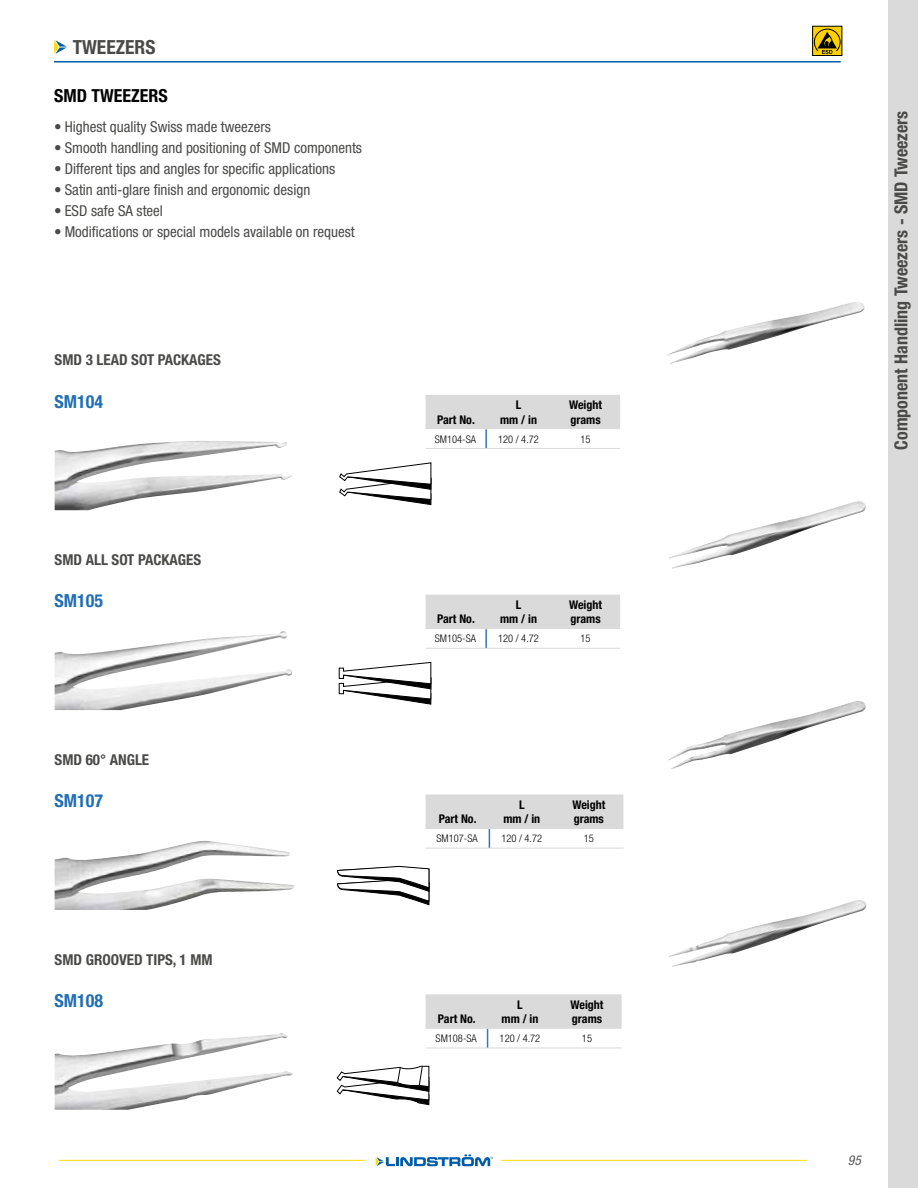
<style>
.page{position:relative;width:918px;height:1188px;background:#fff}
.page>*{position:absolute;margin:0;border:0;box-sizing:border-box;transform-origin:0 0}
.t1{font:700 condensed 19.5px "Helvetica Neue LT Std";color:#4a4a49}
.t2{font:700 condensed 18px "Helvetica Neue LT Std";color:#4a4a49}
.t3{font:700 condensed 18px "Helvetica Neue LT Std";color:#206fb7}
.t4{font:700 condensed 18px "Helvetica Neue LT Std";color:#000}
.t5{font:condensed 15px "Helvetica Neue LT Std";color:#4a4a49}
.t6{font:700 condensed 15px "Helvetica Neue LT Std";color:#4a4a49}
.t7{font:italic condensed 13.5px "Helvetica Neue LT Std";color:#575756}
.t8{font:700 condensed 12px/14.4px "Helvetica Neue LT Std";color:#000;text-align:center}
.t9{font:300 condensed 10.5px "Helvetica Neue LT Std";color:#000}
</style>
<div class="page">
<div style="left:888px;top:0;width:30px;height:1188px;background:#dadada"></div>
<hr style="left:59px;top:1160px;width:306px;height:1px;background:#fd0">
<svg style="left:376px;top:1154px;width:117px;height:12px"></svg>
<hr style="left:501px;top:1160px;width:306px;height:1px;background:#fd0">
<img style="left:55px;top:441px;width:237px;height:69px">
<img style="left:667px;top:302px;width:198px;height:62px">
<svg style="left:339px;top:462px;width:92px;height:43px"></svg>
<img style="left:55px;top:631px;width:237px;height:79px">
<svg style="left:339px;top:662px;width:92px;height:43px"></svg>
<img style="left:669px;top:501px;width:197px;height:68px">
<img style="left:55px;top:841px;width:239px;height:69px">
<img style="left:668px;top:701px;width:198px;height:68px">
<svg style="left:337px;top:866px;width:92px;height:39px"></svg>
<img style="left:55px;top:1033px;width:238px;height:77px">
<img style="left:668px;top:900px;width:199px;height:67px">
<svg style="left:337px;top:1066px;width:92px;height:39px"></svg>
<hr style="left:426px;top:448px;width:60px;height:1px;background:#dadada">
<hr style="left:486px;top:448px;width:65px;height:1px;background:#dadada">
<hr style="left:551px;top:448px;width:69px;height:1px;background:#dadada">
<svg style="left:426px;top:395px;width:194px;height:53px"></svg>
<hr style="left:426px;top:648px;width:60px;height:1px;background:#dadada">
<hr style="left:486px;top:648px;width:65px;height:1px;background:#dadada">
<hr style="left:551px;top:648px;width:69px;height:1px;background:#dadada">
<svg style="left:426px;top:595px;width:194px;height:53px"></svg>
<hr style="left:426px;top:848px;width:63px;height:1px;background:#dadada">
<hr style="left:489px;top:848px;width:65px;height:1px;background:#dadada">
<hr style="left:554px;top:848px;width:69px;height:1px;background:#dadada">
<svg style="left:426px;top:794px;width:197px;height:54px"></svg>
<hr style="left:426px;top:1048px;width:62px;height:1px;background:#dadada">
<hr style="left:488px;top:1048px;width:64px;height:1px;background:#dadada">
<hr style="left:552px;top:1048px;width:70px;height:1px;background:#dadada">
<svg style="left:426px;top:994px;width:196px;height:54px"></svg>
<hr style="left:54px;top:61px;width:787px;height:2px;background:#005da9">
<svg style="left:54px;top:40px;width:13px;height:14px"></svg>
<svg style="left:814px;top:28px;width:26px;height:1px"></svg>
<div style="left:812px;top:26px;width:30px;height:30px;border:1px solid #000"></div>
<svg style="left:814px;top:29px;width:27px;height:25px"></svg>
<h1 class="t1" style="left:73px;top:35px;width:84px">TWEEZERS</h1>
<p class="t4" style="left:54px;top:85px;width:115px">SMD TWEEZERS</p>
<p class="t5" style="left:54px;top:118px;width:218px">• Highest quality Swiss made tweezers</p>
<p class="t5" style="left:54px;top:139px;width:309px">• Smooth handling and positioning of SMD components</p>
<p class="t5" style="left:54px;top:160px;width:282px">• Different tips and angles for specific applications</p>
<p class="t5" style="left:54px;top:181px;width:258px">• Satin anti-glare finish and ergonomic design</p>
<p class="t5" style="left:54px;top:202px;width:110px">• ESD safe SA steel</p>
<p class="t5" style="left:54px;top:223px;width:302px">• Modifications or special models available on request</p>
<p class="t6" style="left:55px;top:351px;width:168px">SMD 3 LEAD SOT PACKAGES</p>
<p class="t3" style="left:55px;top:390px;width:50px">SM104</p>
<p class="t6" style="left:55px;top:551px;width:148px">SMD ALL SOT PACKAGES</p>
<p class="t3" style="left:55px;top:590px;width:50px">SM105</p>
<p class="t6" style="left:55px;top:750px;width:96px">SMD 60° ANGLE</p>
<p class="t3" style="left:55px;top:790px;width:50px">SM107</p>
<p class="t6" style="left:55px;top:950px;width:159px">SMD GROOVED TIPS, 1 MM</p>
<p class="t3" style="left:55px;top:990px;width:50px">SM108</p>
<p class="t8" style="left:437px;top:412px;width:39px">Part No.</p>
<p class="t8" style="left:500px;top:398px;width:38px">L<br>mm / in</p>
<p class="t8" style="left:569px;top:398px;width:34px;text-align:left">Weight grams</p>
<p class="t9" style="left:435px;top:433px;width:43px">SM104-SA</p>
<p class="t9" style="left:498px;top:433px;width:42px">120 / 4.72</p>
<p class="t9" style="left:581px;top:433px;width:12px">15</p>
<p class="t8" style="left:437px;top:612px;width:39px">Part No.</p>
<p class="t8" style="left:500px;top:597px;width:38px">L<br>mm / in</p>
<p class="t8" style="left:569px;top:597px;width:34px;text-align:left">Weight grams</p>
<p class="t9" style="left:435px;top:633px;width:43px">SM105-SA</p>
<p class="t9" style="left:498px;top:633px;width:42px">120 / 4.72</p>
<p class="t9" style="left:581px;top:633px;width:12px">15</p>
<p class="t8" style="left:439px;top:812px;width:39px">Part No.</p>
<p class="t8" style="left:503px;top:797px;width:38px">L<br>mm / in</p>
<p class="t8" style="left:572px;top:797px;width:34px;text-align:left">Weight grams</p>
<p class="t9" style="left:437px;top:833px;width:43px">SM107-SA</p>
<p class="t9" style="left:501px;top:833px;width:42px">120 / 4.72</p>
<p class="t9" style="left:584px;top:833px;width:12px">15</p>
<p class="t8" style="left:438px;top:1011px;width:39px">Part No.</p>
<p class="t8" style="left:502px;top:997px;width:38px">L<br>mm / in</p>
<p class="t8" style="left:571px;top:997px;width:34px;text-align:left">Weight grams</p>
<p class="t9" style="left:436px;top:1032px;width:43px">SM108-SA</p>
<p class="t9" style="left:500px;top:1032px;width:42px">120 / 4.72</p>
<p class="t9" style="left:582px;top:1032px;width:12px">15</p>
<p class="t2" style="left:890px;top:450px;width:341px;rotate:-90deg">Component Handling Tweezers - SMD Tweezers</p>
<p class="t7" style="left:848px;top:1153px;width:14px">95</p>
</div>
